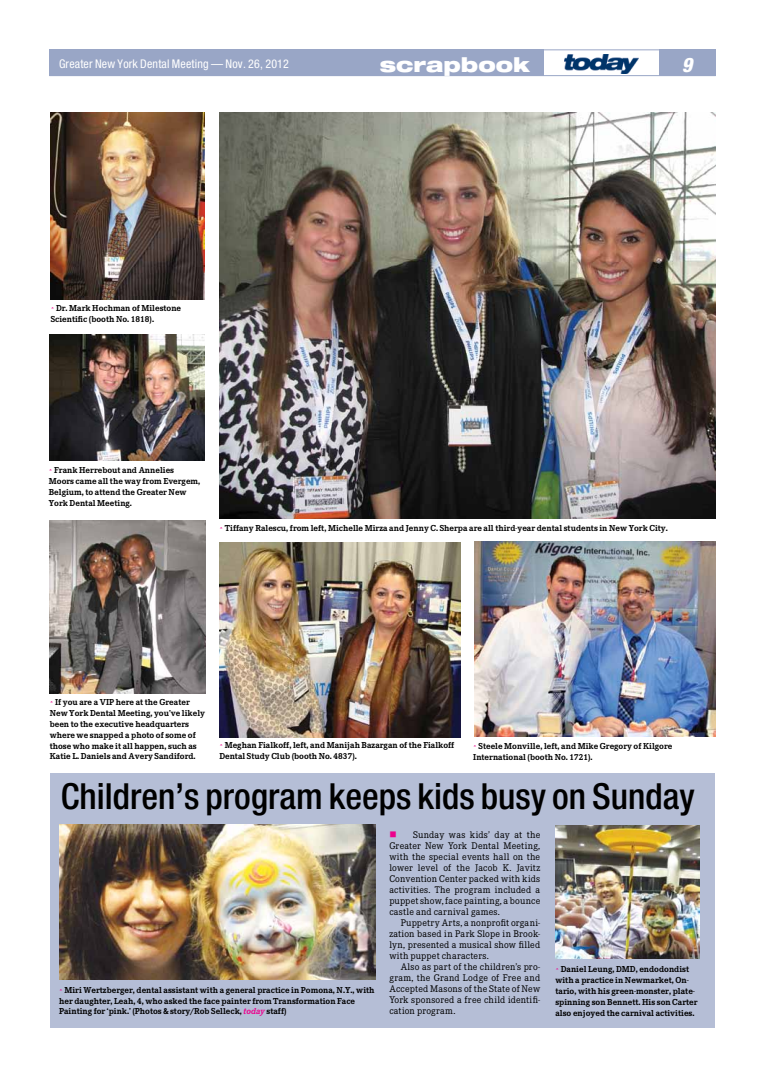
<style>
.page{position:relative;width:765px;height:1080px;background:#fff}
.page>*{position:absolute;margin:0;border:0;box-sizing:border-box;transform-origin:0 0}
.t1{font:500 condensed 36px "Helvetica Neue";color:#000}
.t2{font:900 expanded 20px "Helvetica Neue";color:#fff}
.t3{font:italic 800 condensed 20px "Helvetica Neue";color:#fff}
.t4{font:condensed 12px "Helvetica Neue";letter-spacing:.015em;color:#fff}
.t5{font:10px/11px "Corporate E";letter-spacing:.02em;color:#000;text-align:justify}
.t6{font:700 9px/10.8px "Corporate E";color:#000}
.s1{font-style:italic;color:#ec008c}
.s2{color:#ec008c}
</style>
<div class="page">
<div style="left:49px;top:49px;width:666px;height:27px;border:1px solid #99a6c6"></div>
<div style="left:50px;top:50px;width:494px;height:26px;background:#99a6c6"></div>
<div style="left:659px;top:50px;width:57px;height:26px;background:#99a6c6"></div>
<img style="left:564px;top:54px;width:74px;height:20px">
<div style="left:50px;top:773px;width:664px;height:255px;background:#b5bed6"></div>
<img style="left:59px;top:825px;width:316px;height:155px">
<img style="left:555px;top:826px;width:144px;height:133px">
<img style="left:51px;top:112px;width:154px;height:187px">
<img style="left:50px;top:335px;width:154px;height:126px">
<img style="left:50px;top:521px;width:155px;height:172px">
<img style="left:220px;top:112px;width:496px;height:406px">
<img style="left:219px;top:542px;width:242px;height:195px">
<img style="left:474px;top:542px;width:242px;height:195px">
<h3 class="t4" style="left:59px;top:57px;width:231px">Greater New York Dental Meeting — Nov. 26, 2012</h3>
<h2 class="t2" style="left:380px;top:52px;width:151px">scrapbook</h2>
<h2 class="t3" style="left:682px;top:53px;width:12px">9</h2>
<p class="t6" style="left:51px;top:303px;width:132px;text-indent:5px">Dr. Mark Hochman of Milestone<br>Scientific (booth No. 1818).</p>
<p class="t6" style="left:49px;top:465px;width:153px;text-indent:5px">Frank Herrebout and Annelies<br>Moors came all the way from Evergem,<br>Belgium, to attend the Greater New<br>York Dental Meeting.</p>
<p class="t6" style="left:225px;top:523px;width:444px">Tiffany Ralescu, from left, Michelle Mirza and Jenny C. Sherpa are all third-year dental students in New York City.</p>
<p class="t6" style="left:50px;top:697px;width:157px;text-indent:5px">If you are a VIP here at the Greater New York Dental Meeting, you’ve likely been to the executive headquarters where we snapped a photo of some of those who make it all happen, such as Katie L. Daniels and Avery Sandiford.</p>
<p class="t6" style="left:219px;top:740px;width:236px;text-indent:5px">Meghan Fialkoff, left, and Manijah Bazargan of the Fialkoff<br>Dental Study Club (booth No. 4837).</p>
<p class="t6" style="left:473px;top:741px;width:201px;text-indent:5px">Steele Monville, left, and Mike Gregory of Kilgore<br>International (booth No. 1721).</p>
<h1 class="t1" style="left:61px;top:775px;width:636px">Children’s program keeps kids busy on Sunday</h1>
<p class="t6" style="left:59px;top:985px;width:317px;text-indent:5px">Miri Wertzberger, dental assistant with a general practice in Pomona, N.Y., with her daughter, Leah, 4, who asked the face painter from Transformation Face<br>Painting for ‘pink.’ (Photos &amp; story/Rob Selleck, <span class="s1">today</span> staff)</p>
<p class="t5" style="left:389px;top:830px;width:152px"><span class="s2">■</span> Sunday was kids’ day at the Greater New York Dental Meeting, with the special events hall on the lower level of the Jacob K. Javitz Convention Center packed with kids activities. The program included a puppet show, face painting, a bounce castle and carnival games.</p>
<p class="t5" style="left:389px;top:918px;width:152px;text-indent:11px">Puppetry Arts, a nonprofit organi&shy;zation based in Park Slope in Brook&shy;lyn, presented a musical show filled with puppet characters.</p>
<p class="t5" style="left:389px;top:962px;width:152px;text-indent:11px">Also as part of the children’s pro&shy;gram, the Grand Lodge of Free and Accepted Masons of the State of New York sponsored a free child identifi&shy;cation program.</p>
<p class="t6" style="left:555px;top:964px;width:144px;text-indent:5px">Daniel Leung, DMD, endodondist with a practice in Newmarket, On&shy;tario, with his green-monster, plate&shy;spinning son Bennett. His son Carter also enjoyed the carnival activities.</p>
</div>
